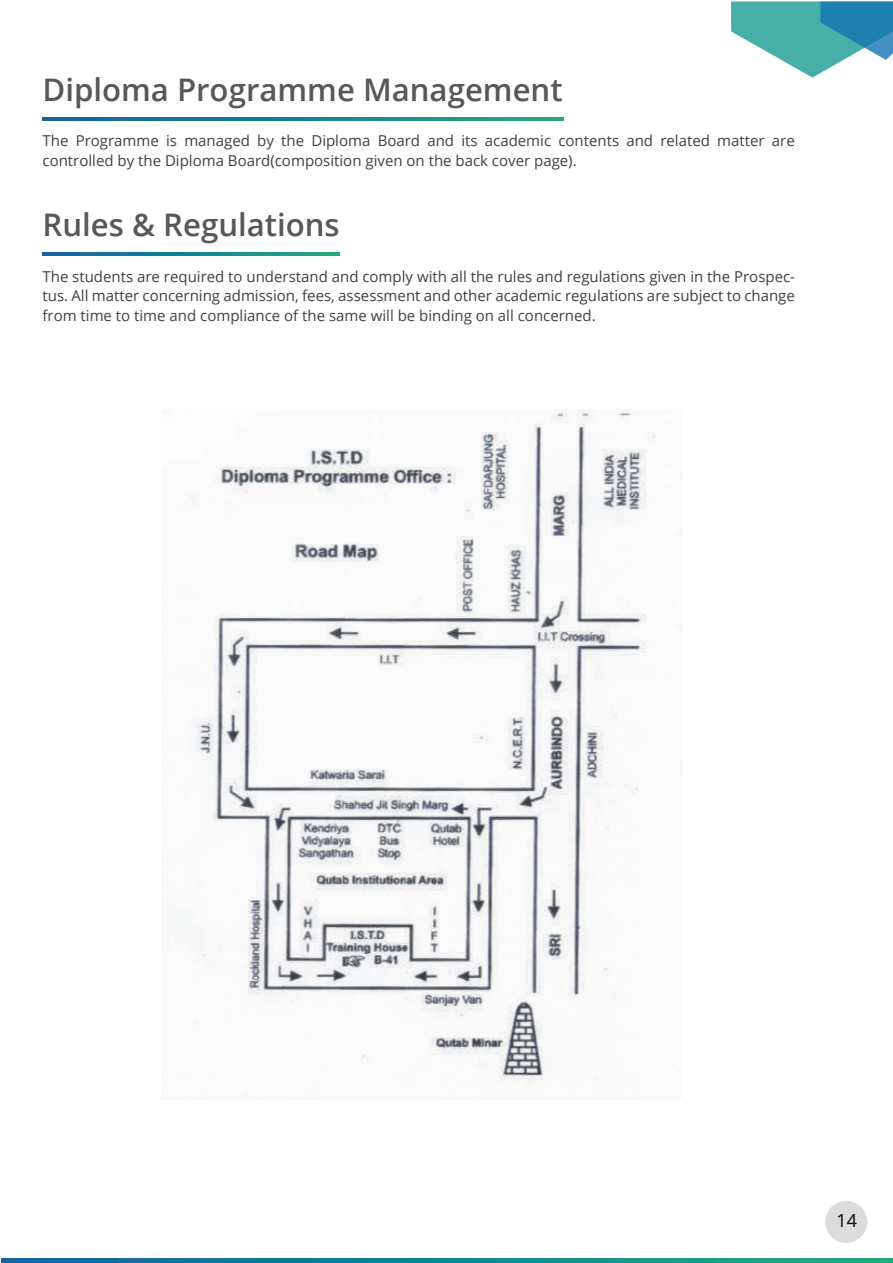
<style>
.page{position:relative;width:893px;height:1263px;background:#fff}
.page>*{position:absolute;margin:0;border:0;box-sizing:border-box;transform-origin:0 0}
.t1{font:600 31.2px "Open Sans";color:#57585a}
.t2{font:18px "Open Sans";color:#040503}
.t3{font:15px/19.5px "Open Sans";color:#413f41}
</style>
<div class="page">
<svg style="left:2px;top:1258px;width:891px;height:5px;background:#178593"></svg>
<img style="left:190px;top:409px;width:466px;height:672px">
<svg style="left:42px;top:117px;width:521px;height:3px;background:#178593"></svg>
<svg style="left:42px;top:252px;width:297px;height:3px"></svg>
<div style="left:825px;top:1201px;width:42px;height:42px;background:#dbdcdc;border-radius:50%"></div>
<svg style="left:731px;top:1px;width:162px;height:77px"></svg>
<h1 class="t1" style="left:42px;top:68px;width:522px">Diploma Programme Management</h1>
<p class="t3" style="left:42px;top:131px;width:754px">The Programme is managed by the Diploma Board and its academic contents and related matter are controlled by the Diploma Board(composition given on the back cover page).</p>
<h1 class="t1" style="left:42px;top:204px;width:299px">Rules &amp; Regulations</h1>
<p class="t3" style="left:42px;top:266px;width:754px;text-align:justify">The students are required to understand and comply with all the rules and regulations given in the Prospec&shy;tus. All matter concerning admission, fees, assessment and other academic regulations are subject to change from time to time and compliance of the same will be binding on all concerned.</p>
<p class="t2" style="left:837px;top:1208px;width:22px">14</p>
</div>
